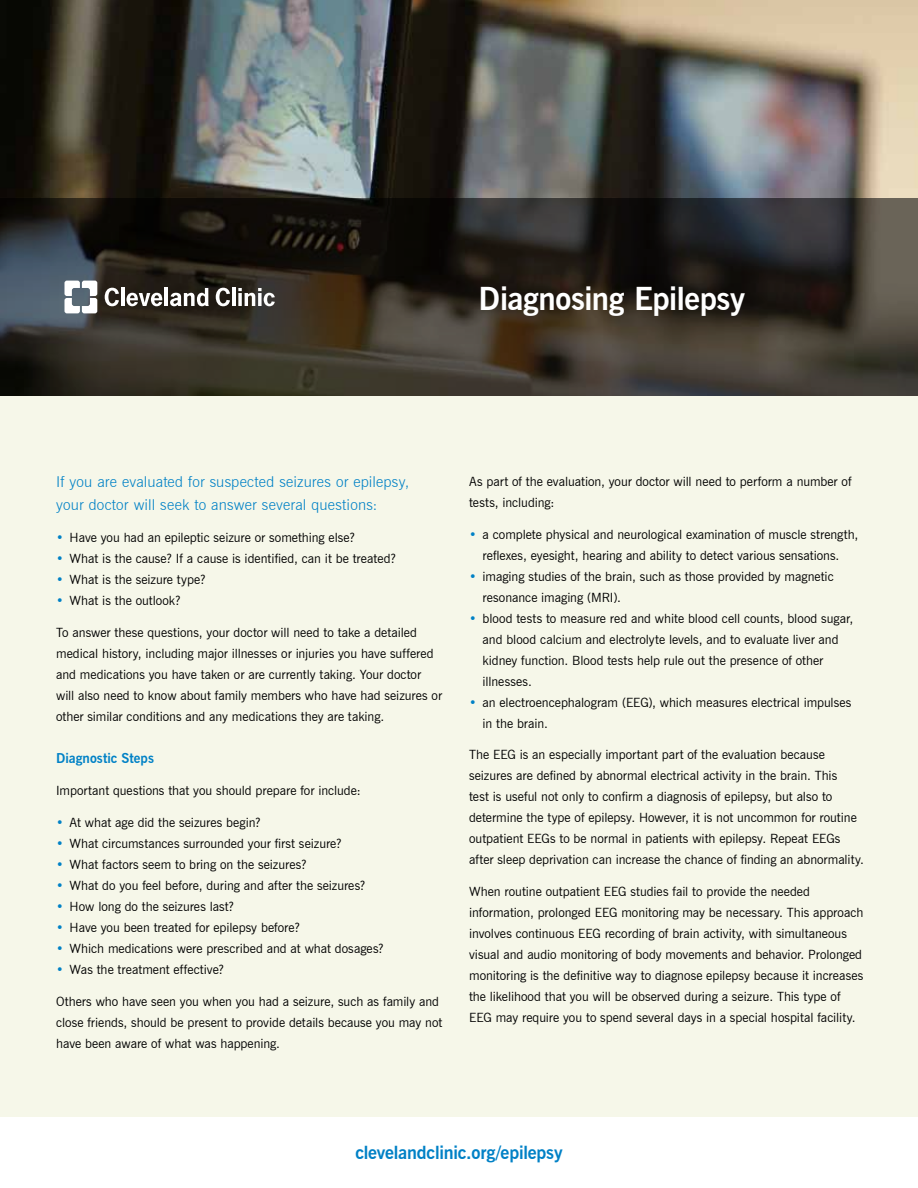
<style>
.page{position:relative;width:918px;height:1188px;background:#fff}
.page>*{position:absolute;margin:0;border:0;box-sizing:border-box;transform-origin:0 0}
.t1{font:700 31.5px "News Gothic BT";letter-spacing:-.015em;color:#fff}
.t2{font:700 18px "News Gothic BT";letter-spacing:-.01em;color:#0081c6}
.t3{font:300 15px/22.5px "News Gothic BT";letter-spacing:.015em;color:#0081c6}
.t4{font:700 13.5px "News Gothic BT";letter-spacing:.005em;color:#0081c6}
.t5{font:12.75px/21px "News Gothic BT";color:#000}
.s1{color:#0081c6}
</style>
<div class="page">
<div style="left:0;top:396px;width:918px;height:721px;background:#f6f7e9"></div>
<img style="left:0;top:0;width:918px;height:198px">
<svg style="left:0;top:198px;width:918px;height:198px;background:#302c26"></svg>
<svg style="left:65px;top:281px;width:32px;height:32px"></svg>
<svg style="left:105px;top:288px;width:14px;height:18px"></svg>
<hr style="left:121px;top:288px;width:3px;height:18px;background:#fff">
<svg style="left:127px;top:293px;width:35px;height:13px"></svg>
<hr style="left:165px;top:288px;width:3px;height:18px;background:#fff">
<svg style="left:216px;top:288px;width:14px;height:18px"></svg>
<hr style="left:232px;top:288px;width:3px;height:18px;background:#fff">
<svg style="left:238px;top:288px;width:37px;height:18px"></svg>
<svg style="left:170px;top:288px;width:39px;height:18px"></svg>
<h1 class="t1" style="left:479px;top:280px;width:268px">Diagnosing Epilepsy</h1>
<p class="t3" style="left:56px;top:471px;width:355px">If you are evaluated for suspected seizures or epilepsy, your doctor will seek to answer several questions:</p>
<p class="t5" style="left:56px;top:527px;width:300px"><span class="s1">•</span> Have you had an epileptic seizure or something else?</p>
<p class="t5" style="left:56px;top:548px;width:341px"><span class="s1">•</span> What is the cause? If a cause is identified, can it be treated?</p>
<p class="t5" style="left:56px;top:569px;width:151px"><span class="s1">•</span> What is the seizure type?</p>
<p class="t5" style="left:56px;top:590px;width:126px"><span class="s1">•</span> What is the outlook?</p>
<p class="t5" style="left:56px;top:621px;width:387px">To answer these questions, your doctor will need to take a detailed medical history, including major illnesses or injuries you have suffered and medications you have taken or are currently taking. Your doctor will also need to know about family members who have had seizures or other similar conditions and any medications they are taking.</p>
<p class="t4" style="left:56px;top:750px;width:99px">Diagnostic Steps</p>
<p class="t5" style="left:56px;top:780px;width:306px">Important questions that you should prepare for include:</p>
<p class="t5" style="left:56px;top:812px;width:206px"><span class="s1">•</span> At what age did the seizures begin?</p>
<p class="t5" style="left:56px;top:833px;width:287px"><span class="s1">•</span> What circumstances surrounded your first seizure?</p>
<p class="t5" style="left:56px;top:854px;width:252px"><span class="s1">•</span> What factors seem to bring on the seizures?</p>
<p class="t5" style="left:56px;top:875px;width:311px"><span class="s1">•</span> What do you feel before, during and after the seizures?</p>
<p class="t5" style="left:56px;top:896px;width:180px"><span class="s1">•</span> How long do the seizures last?</p>
<p class="t5" style="left:56px;top:917px;width:245px"><span class="s1">•</span> Have you been treated for epilepsy before?</p>
<p class="t5" style="left:56px;top:938px;width:329px"><span class="s1">•</span> Which medications were prescribed and at what dosages?</p>
<p class="t5" style="left:56px;top:959px;width:169px"><span class="s1">•</span> Was the treatment effective?</p>
<p class="t5" style="left:56px;top:990px;width:388px">Others who have seen you when you had a seizure, such as family and close friends, should be present to provide details because you may not have been aware of what was happening.</p>
<p class="t5" style="left:469px;top:471px;width:384px">As part of the evaluation, your doctor will need to perform a number of tests, including:</p>
<p class="t5" style="left:469px;top:523px;width:391px;text-align:center"><span class="s1">•</span> a complete physical and neurological examination of muscle strength, reflexes, eyesight, hearing and ability to detect various sensations.</p>
<p class="t5" style="left:483px;top:565px;width:353px;text-indent:-14px"><span class="s1">•</span> imaging studies of the brain, such as those provided by magnetic resonance imaging (MRI).</p>
<p class="t5" style="left:483px;top:607px;width:372px;text-indent:-14px"><span class="s1">•</span> blood tests to measure red and white blood cell counts, blood sugar, and blood calcium and electrolyte levels, and to evaluate liver and kidney function. Blood tests help rule out the presence of other illnesses.</p>
<p class="t5" style="left:483px;top:691px;width:370px;text-indent:-14px"><span class="s1">•</span> an electroencephalogram (EEG), which measures electrical impulses in the brain.</p>
<p class="t5" style="left:469px;top:744px;width:396px">The EEG is an especially important part of the evaluation because seizures are defined by abnormal electrical activity in the brain. This<br>test is useful not only to confirm a diagnosis of epilepsy, but also to determine the type of epilepsy. However, it is not uncommon for routine outpatient EEGs to be normal in patients with epilepsy. Repeat EEGs after sleep deprivation can increase the chance of finding an abnormality.</p>
<p class="t5" style="left:469px;top:881px;width:396px">When routine outpatient EEG studies fail to provide the needed information, prolonged EEG monitoring may be necessary. This approach involves continuous EEG recording of brain activity, with simultaneous visual and audio monitoring of body movements and behavior. Prolonged monitoring is the definitive way to diagnose epilepsy because it increases the likelihood that you will be observed during a seizure. This type of EEG may require you to spend several days in a special hospital facility.</p>
<h2 class="t2" style="left:355px;top:1142px;width:209px">clevelandclinic.org/epilepsy</h2>
</div>
